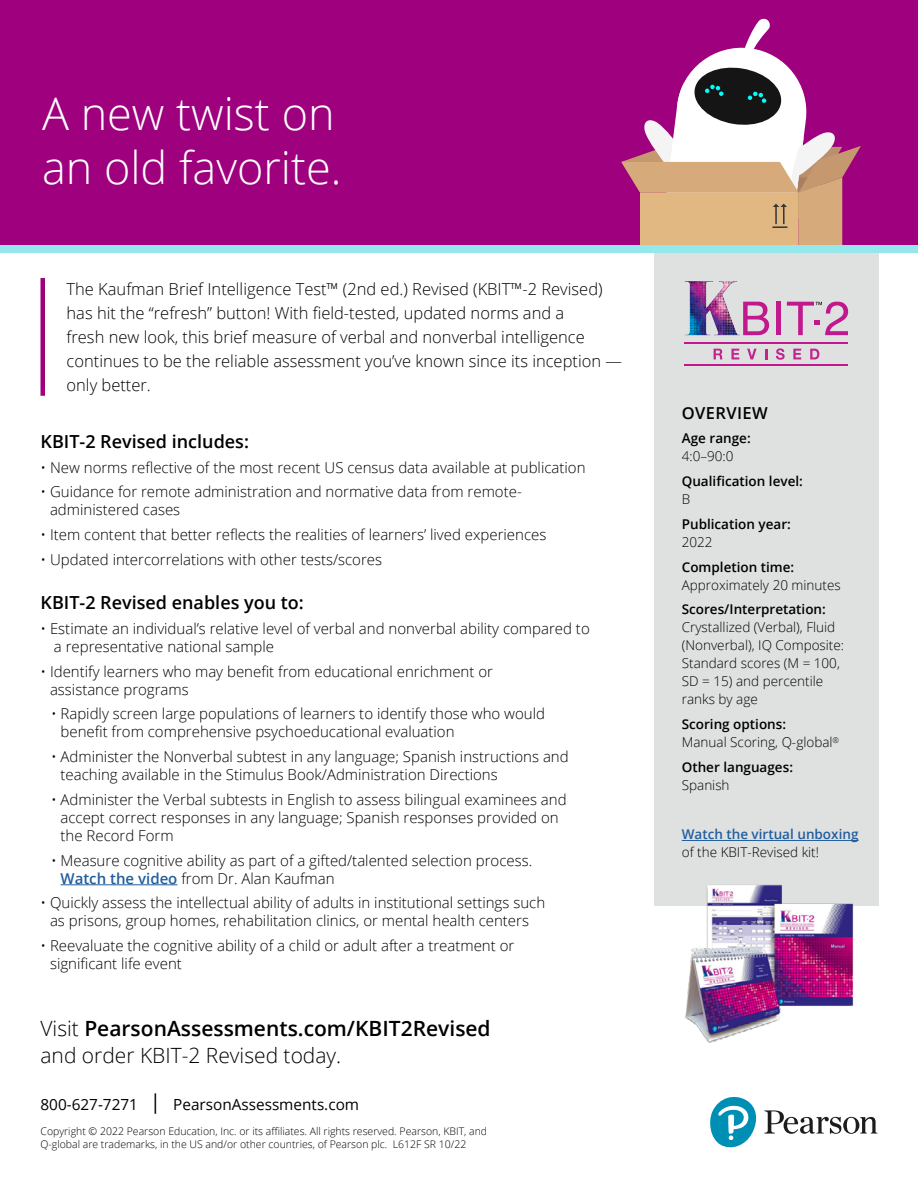
<style>
.page{position:relative;width:918px;height:1188px;background:#fff}
.page>*{position:absolute;margin:0;border:0;box-sizing:border-box;transform-origin:0 0}
.t1{font:300 45px/54px "Open Sans";color:#fff}
.t2{font:600 21px/27px "Open Sans";color:#000}
.t3{font:600 18px "Open Sans";color:#000}
.t4{font:300 16.5px/24px "Open Sans";color:#000}
.t5{font:600 16.5px "Open Sans";letter-spacing:.025em;color:#000}
.t6{font:15.3px "Open Sans";color:#000}
.t7{font:300 15px/18px "Open Sans";color:#000}
.t8{font:300 13.5px/18px "Open Sans";color:#000}
.t9{font:600 13.5px "Open Sans";color:#000}
.t10{font:600 13.5px "Open Sans";color:#215e9e}
.t11{font:300 10.5px/12.6px "Open Sans";color:#000}
.s1{font-weight:600;color:#215e9e}
.s2{font-weight:300}
.s3{font-size:20.4px}
.s4{font-weight:600}
</style>
<div class="page">
<div style="left:654px;top:248px;width:224px;height:658px;background:#dfe1e1"></div>
<hr style="left:61px;top:884px;width:116px;height:1px;background:#215e9e">
<svg style="left:710px;top:1096px;width:167px;height:52px"></svg>
<hr style="left:682px;top:840px;width:176px;height:1px;background:#215e9e">
<div style="left:0;top:181px;width:918px;height:72px;background:#94e7ea"></div>
<div style="left:0;top:0;width:918px;height:244px;background:#9e007e"></div>
<svg style="left:621px;top:18px;width:240px;height:226px"></svg>
<div style="left:40px;top:278px;width:5px;height:118px;background:#9e007e"></div>
<img style="left:685px;top:281px;width:55px;height:54px">
<svg style="left:743px;top:302px;width:26px;height:33px"></svg>
<hr style="left:777px;top:302px;width:4px;height:33px;background:#c2188d">
<svg style="left:787px;top:301px;width:61px;height:34px"></svg>
<hr style="left:685px;top:343px;width:163px;height:1px;background:#c2188d">
<hr style="left:685px;top:364px;width:163px;height:2px;background:#c2188d">
<svg style="left:714px;top:349px;width:9px;height:10px"></svg>
<svg style="left:731px;top:349px;width:8px;height:10px"></svg>
<svg style="left:747px;top:349px;width:10px;height:10px"></svg>
<svg style="left:765px;top:349px;width:2px;height:10px"></svg>
<svg style="left:776px;top:348px;width:9px;height:12px"></svg>
<svg style="left:793px;top:349px;width:8px;height:10px"></svg>
<svg style="left:810px;top:349px;width:9px;height:10px"></svg>
<img style="left:685px;top:884px;width:169px;height:159px">
<h1 class="t1" style="left:42px;top:85px;width:301px">A new twist on an old favorite.</h1>
<p class="t4" style="left:67px;top:277px;width:557px">The Kaufman Brief Intelligence Test™ (2nd ed.) Revised (KBIT™-2 Revised) has hit the “refresh” button! With field-tested, updated norms and a<br>fresh new look, this brief measure of verbal and nonverbal intelligence continues to be the reliable assessment you’ve known since its inception — only better.</p>
<p class="t3" style="left:40px;top:429px;width:210px">KBIT-2 Revised includes:</p>
<p class="t7" style="left:40px;top:458px;width:547px">• New norms reflective of the most recent US census data available at publication</p>
<p class="t7" style="left:50px;top:483px;width:473px;text-indent:-10px">• Guidance for remote administration and normative data from remote&shy;administered cases</p>
<p class="t7" style="left:40px;top:525px;width:507px">• Item content that better reflects the realities of learners’ lived experiences</p>
<p class="t7" style="left:40px;top:550px;width:343px">• Updated intercorrelations with other tests/scores</p>
<p class="t3" style="left:40px;top:590px;width:265px">KBIT-2 Revised enables you to:</p>
<p class="t7" style="left:54px;top:619px;width:537px;text-indent:-13px">• Estimate an individual’s relative level of verbal and nonverbal ability compared to a representative national sample</p>
<p class="t7" style="left:50px;top:662px;width:444px;text-indent:-10px">• Identify learners who may benefit from educational enrichment or assistance programs</p>
<p class="t7" style="left:61px;top:705px;width:486px;text-indent:-10px">• Rapidly screen large populations of learners to identify those who would benefit from comprehensive psychoeducational evaluation</p>
<p class="t7" style="left:61px;top:747px;width:510px;text-indent:-10px">• Administer the Nonverbal subtest in any language; Spanish instructions and teaching available in the Stimulus Book/Administration Directions</p>
<p class="t7" style="left:61px;top:790px;width:508px;text-indent:-10px">• Administer the Verbal subtests in English to assess bilingual examinees and accept correct responses in any language; Spanish responses provided on the Record Form</p>
<p class="t7" style="left:61px;top:851px;width:473px;text-indent:-10px">• Measure cognitive ability as part of a gifted/talented selection process.<br><span class="s1">Watch the video</span> from Dr. Alan Kaufman</p>
<p class="t7" style="left:41px;top:894px;width:506px;text-align:center">• Quickly assess the intellectual ability of adults in institutional settings such as prisons, group homes, rehabilitation clinics, or mental health centers</p>
<p class="t7" style="left:50px;top:936px;width:466px;text-indent:-10px">• Reevaluate the cognitive ability of a child or adult after a treatment or significant life event</p>
<h2 class="t2" style="left:40px;top:1014px;width:452px"><span class="s2">Visit</span> PearsonAssessments.com/KBIT2Revised <span class="s2">and order KBIT-2 Revised today.</span></h2>
<p class="t6" style="left:40px;top:1094px;width:320px">800-627-7271 <span class="s3">|</span> PearsonAssessments.com</p>
<p class="t11" style="left:40px;top:1125px;width:448px">Copyright © 2022 Pearson Education, Inc. or its affiliates. All rights reserved. Pearson, KBIT, and<br>Q-global are trademarks, in the US and/or other countries, of Pearson plc. L612F SR 10/22</p>
<p class="t5" style="left:682px;top:401px;width:87px">OVERVIEW</p>
<p class="t9" style="left:682px;top:429px;width:70px">Age range:</p>
<p class="t8" style="left:682px;top:447px;width:53px">4:0–90:0</p>
<p class="t9" style="left:682px;top:472px;width:123px">Qualification level:</p>
<p class="t8" style="left:682px;top:490px;width:10px">B</p>
<p class="t9" style="left:682px;top:515px;width:111px">Publication year:</p>
<p class="t8" style="left:682px;top:533px;width:32px">2022</p>
<p class="t9" style="left:682px;top:558px;width:114px">Completion time:</p>
<p class="t8" style="left:682px;top:575px;width:160px">Approximately 20 minutes</p>
<p class="t9" style="left:682px;top:600px;width:146px">Scores/Interpretation:</p>
<p class="t8" style="left:682px;top:618px;width:164px">Crystallized (Verbal), Fluid (Nonverbal), IQ Composite:<br>Standard scores (M = 100,<br>SD = 15) and percentile ranks by age</p>
<p class="t8" style="left:682px;top:715px;width:159px"><span class="s4">Scoring options:<br></span>Manual Scoring, Q-global<sup>®</sup></p>
<p class="t9" style="left:682px;top:758px;width:113px">Other languages:</p>
<p class="t8" style="left:682px;top:776px;width:49px">Spanish</p>
<p class="t10" style="left:682px;top:825px;width:178px">Watch the virtual unboxing</p>
<p class="t8" style="left:682px;top:843px;width:139px">of the KBIT-Revised kit!</p>
</div>
